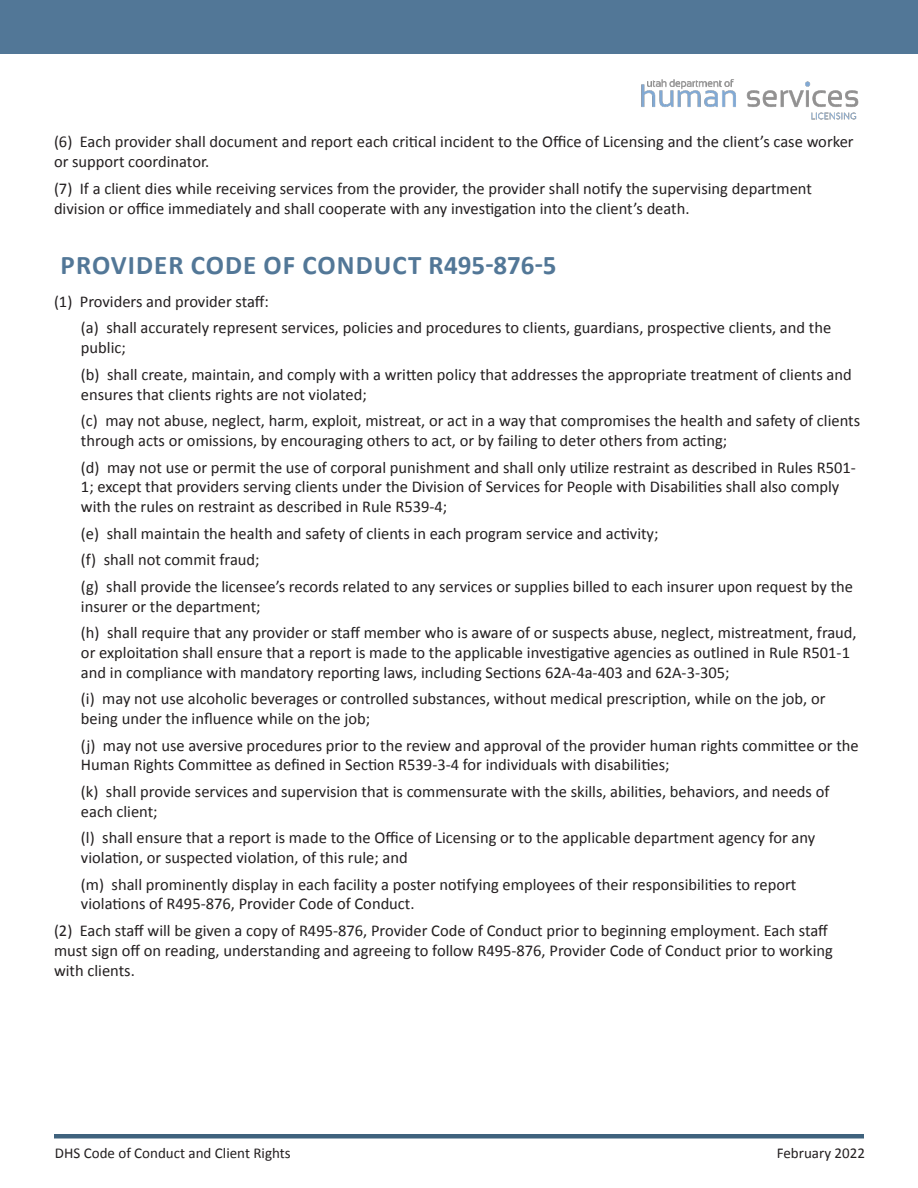
<style>
.page{position:relative;width:918px;height:1188px;background:#fff}
.page>*{position:absolute;margin:0;border:0;box-sizing:border-box;transform-origin:0 0}
.t1{font:700 27px "Calibri";letter-spacing:.04em;color:#527797}
.t2{font:16.5px/19.8px "Calibri";color:#231f20}
.t3{font:15px "Calibri";color:#231f20}
</style>
<div class="page">
<hr style="left:54px;top:1134px;width:810px;height:4px;background:#3f627d">
<img style="left:642px;top:79px;width:217px;height:41px">
<div style="left:0;top:0;width:918px;height:54px;background:#527797"></div>
<p class="t2" style="left:54px;top:132px;width:801px">(6) Each provider shall document and report each critical incident to the Office of Licensing and the client’s case worker or support coordinator.</p>
<p class="t2" style="left:54px;top:178px;width:759px">(7) If a client dies while receiving services from the provider, the provider shall notify the supervising department division or office immediately and shall cooperate with any investigation into the client’s death.</p>
<p class="t1" style="left:61px;top:246px;width:497px">PROVIDER CODE OF CONDUCT R495-876-5</p>
<p class="t2" style="left:54px;top:291px;width:217px">(1) Providers and provider staff:</p>
<p class="t2" style="left:81px;top:318px;width:752px">(a) shall accurately represent services, policies and procedures to clients, guardians, prospective clients, and the public;</p>
<p class="t2" style="left:81px;top:364px;width:772px">(b) shall create, maintain, and comply with a written policy that addresses the appropriate treatment of clients and ensures that clients rights are not violated;</p>
<p class="t2" style="left:81px;top:410px;width:781px">(c) may not abuse, neglect, harm, exploit, mistreat, or act in a way that compromises the health and safety of clients through acts or omissions, by encouraging others to act, or by failing to deter others from acting;</p>
<p class="t2" style="left:81px;top:457px;width:776px">(d) may not use or permit the use of corporal punishment and shall only utilize restraint as described in Rules R501-<br>1; except that providers serving clients under the Division of Services for People with Disabilities shall also comply with the rules on restraint as described in Rule R539-4;</p>
<p class="t2" style="left:81px;top:523px;width:579px">(e) shall maintain the health and safety of clients in each program service and activity;</p>
<p class="t2" style="left:81px;top:549px;width:180px">(f) shall not commit fraud;</p>
<p class="t2" style="left:81px;top:576px;width:774px">(g) shall provide the licensee’s records related to any services or supplies billed to each insurer upon request by the insurer or the department;</p>
<p class="t2" style="left:81px;top:622px;width:777px">(h) shall require that any provider or staff member who is aware of or suspects abuse, neglect, mistreatment, fraud, or exploitation shall ensure that a report is made to the applicable investigative agencies as outlined in Rule R501-1 and in compliance with mandatory reporting laws, including Sections 62A-4a-403 and 62A-3-305;</p>
<p class="t2" style="left:81px;top:688px;width:746px">(i) may not use alcoholic beverages or controlled substances, without medical prescription, while on the job, or being under the influence while on the job;</p>
<p class="t2" style="left:81px;top:735px;width:779px">(j) may not use aversive procedures prior to the review and approval of the provider human rights committee or the<br>Human Rights Committee as defined in Section R539-3-4 for individuals with disabilities;</p>
<p class="t2" style="left:81px;top:781px;width:750px">(k) shall provide services and supervision that is commensurate with the skills, abilities, behaviors, and needs of each client;</p>
<p class="t2" style="left:81px;top:827px;width:736px">(l) shall ensure that a report is made to the Office of Licensing or to the applicable department agency for any violation, or suspected violation, of this rule; and</p>
<p class="t2" style="left:81px;top:874px;width:717px">(m) shall prominently display in each facility a poster notifying employees of their responsibilities to report violations of R495-876, Provider Code of Conduct.</p>
<p class="t2" style="left:54px;top:920px;width:781px">(2) Each staff will be given a copy of R495-876, Provider Code of Conduct prior to beginning employment. Each staff must sign off on reading, understanding and agreeing to follow R495-876, Provider Code of Conduct prior to working with clients.</p>
<p class="t3" style="left:55px;top:1142px;width:237px">DHS Code of Conduct and Client Rights</p>
<p class="t3" style="left:777px;top:1142px;width:90px">February 2022</p>
</div>
